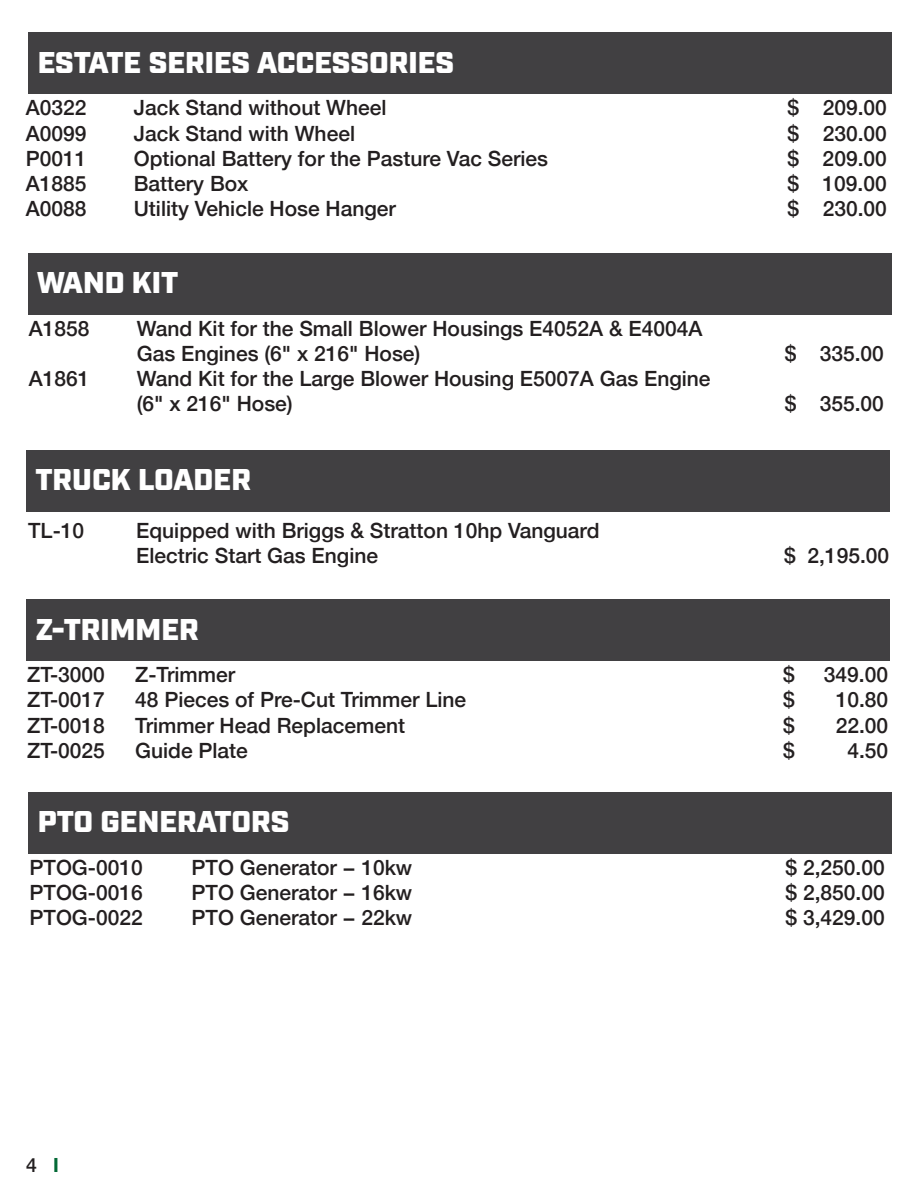
<style>
.page{position:relative;width:918px;height:1188px;background:#fff}
.page>*{position:absolute;margin:0;border:0;box-sizing:border-box;transform-origin:0 0}
.t1{font:900 30px "Industry";color:#fff}
.t2{font:500 21px/25.2px "Helvetica Neue";color:#231f20}
.t3{font:500 19.5px "Helvetica Neue";color:#231f20}
.s1{font-weight:700;color:#036936}
</style>
<div class="page">
<div style="left:28px;top:253px;width:864px;height:61px;background:#414042"></div>
<div style="left:26px;top:599px;width:864px;height:61px;background:#414042"></div>
<div style="left:28px;top:792px;width:864px;height:61px;background:#414042"></div>
<div style="left:26px;top:450px;width:864px;height:61px;background:#414042"></div>
<div style="left:28px;top:33px;width:864px;height:61px;background:#414042"></div>
<h1 class="t1" style="left:38px;top:44px;width:418px">ESTATE SERIES ACCESSORIES</h1>
<p class="t2" style="left:26px;top:94px;width:62px">A0322</p>
<p class="t2" style="left:134px;top:94px;width:254px">Jack Stand without Wheel</p>
<p class="t2" style="left:788px;top:94px;width:101px">$ 209.00</p>
<p class="t2" style="left:26px;top:119px;width:62px">A0099</p>
<p class="t2" style="left:134px;top:119px;width:223px">Jack Stand with Wheel</p>
<p class="t2" style="left:788px;top:119px;width:101px">$ 230.00</p>
<p class="t2" style="left:26px;top:144px;width:62px">P0011</p>
<p class="t2" style="left:134px;top:144px;width:416px">Optional Battery for the Pasture Vac Series</p>
<p class="t2" style="left:788px;top:144px;width:101px">$ 209.00</p>
<p class="t2" style="left:26px;top:169px;width:62px">A1885</p>
<p class="t2" style="left:134px;top:169px;width:116px">Battery Box</p>
<p class="t2" style="left:788px;top:169px;width:101px">$ 109.00</p>
<p class="t2" style="left:26px;top:195px;width:62px">A0088</p>
<p class="t2" style="left:134px;top:195px;width:264px">Utility Vehicle Hose Hanger</p>
<p class="t2" style="left:788px;top:195px;width:101px">$ 230.00</p>
<h1 class="t1" style="left:37px;top:265px;width:143px">WAND KIT</h1>
<p class="t2" style="left:29px;top:314px;width:62px">A1858</p>
<p class="t2" style="left:137px;top:314px;width:567px">Wand Kit for the Small Blower Housings E4052A &amp; E4004A<br>Gas Engines (6" x 216" Hose)</p>
<p class="t2" style="left:29px;top:364px;width:62px">A1861</p>
<p class="t2" style="left:137px;top:364px;width:575px">Wand Kit for the Large Blower Housing E5007A Gas Engine (6" x 216" Hose)</p>
<h1 class="t1" style="left:35px;top:462px;width:217px">TRUCK LOADER</h1>
<p class="t2" style="left:28px;top:516px;width:58px">TL-10</p>
<p class="t2" style="left:136px;top:516px;width:465px">Equipped with Briggs &amp; Stratton 10hp Vanguard<br>Electric Start Gas Engine</p>
<h1 class="t1" style="left:36px;top:611px;width:165px">Z-TRIMMER</h1>
<p class="t2" style="left:785px;top:339px;width:101px">$ 335.00</p>
<p class="t2" style="left:785px;top:390px;width:101px">$ 355.00</p>
<p class="t2" style="left:784px;top:541px;width:107px">$ 2,195.00</p>
<p class="t2" style="left:27px;top:660px;width:79px">ZT-3000</p>
<p class="t2" style="left:135px;top:660px;width:101px">Z-Trimmer</p>
<p class="t2" style="left:783px;top:660px;width:13px">$</p>
<p class="t2" style="left:824px;top:660px;width:66px">349.00</p>
<p class="t2" style="left:27px;top:686px;width:79px">ZT-0017</p>
<p class="t2" style="left:135px;top:686px;width:333px">48 Pieces of Pre-Cut Trimmer Line</p>
<p class="t2" style="left:783px;top:686px;width:13px">$</p>
<p class="t2" style="left:836px;top:686px;width:54px">10.80</p>
<p class="t2" style="left:27px;top:711px;width:79px">ZT-0018</p>
<p class="t2" style="left:135px;top:711px;width:271px">Trimmer Head Replacement</p>
<p class="t2" style="left:783px;top:711px;width:13px">$</p>
<p class="t2" style="left:836px;top:711px;width:54px">22.00</p>
<p class="t2" style="left:27px;top:736px;width:79px">ZT-0025</p>
<p class="t2" style="left:135px;top:736px;width:114px">Guide Plate</p>
<p class="t2" style="left:783px;top:736px;width:13px">$</p>
<p class="t2" style="left:847px;top:736px;width:42px">4.50</p>
<h1 class="t1" style="left:38px;top:804px;width:253px">PTO GENERATORS</h1>
<p class="t2" style="left:30px;top:853px;width:115px">PTOG-0010</p>
<p class="t2" style="left:192px;top:853px;width:222px">PTO Generator − 10kw</p>
<p class="t2" style="left:785px;top:853px;width:101px">$ 2,250.00</p>
<p class="t2" style="left:30px;top:878px;width:115px">PTOG-0016</p>
<p class="t2" style="left:192px;top:878px;width:222px">PTO Generator − 16kw</p>
<p class="t2" style="left:785px;top:878px;width:101px">$ 2,850.00</p>
<p class="t2" style="left:30px;top:903px;width:115px">PTOG-0022</p>
<p class="t2" style="left:192px;top:903px;width:222px">PTO Generator − 22kw</p>
<p class="t2" style="left:785px;top:903px;width:101px">$ 3,429.00</p>
<p class="t3" style="left:26px;top:1149px;width:34px">4 <span class="s1">I</span></p>
</div>
